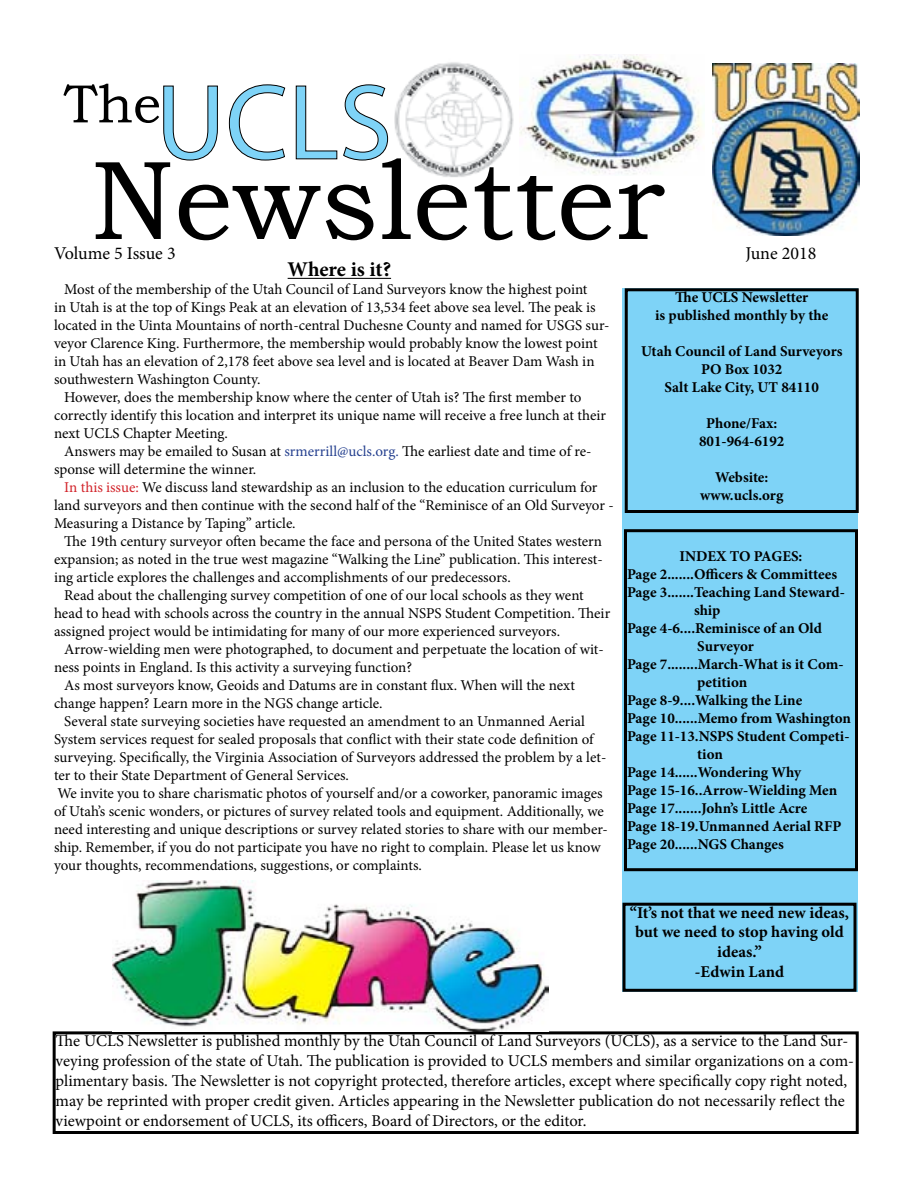
<style>
.page{position:relative;width:918px;height:1188px;background:#fff}
.page>*{position:absolute;margin:0;border:0;box-sizing:border-box;transform-origin:0 0}
.t1{font:112.5px "Bookman Old Style";color:#000}
.t2{font:108px "Myriad Pro";color:#7ed3f7}
.t3{font:54px "Bookman Old Style";color:#000}
.t4{font:700 21px "Minion Pro";letter-spacing:-.005em;color:#000}
.t5{font:18px "Minion Pro";letter-spacing:-.005em;color:#000}
.t6{font:16.5px/19.8px "Minion Pro";color:#000}
.t7{font:700 16.5px/19.8px "Minion Pro";color:#000;text-align:center}
.t8{font:15px "Minion Pro";color:#000}
.t9{font:700 15px/18px "Minion Pro";color:#000;text-align:center}
.s1{color:#25408f}
.s2{color:#d2232a}
</style>
<div class="page">
<div style="left:622px;top:288px;width:236px;height:704px;background:#7ed3f7"></div>
<svg style="left:163px;top:85px;width:55px;height:76px"></svg>
<svg style="left:229px;top:84px;width:56px;height:77px"></svg>
<svg style="left:295px;top:84px;width:93px;height:77px"></svg>
<img style="left:394px;top:62px;width:120px;height:115px">
<div style="left:625px;top:288px;width:234px;height:225px;border:3px solid #000"></div>
<div style="left:624px;top:529px;width:234px;height:342px;border:3px solid #000"></div>
<div style="left:622px;top:903px;width:234px;height:89px;border:3px solid #000"></div>
<hr style="left:288px;top:278px;width:103px;height:1px;background:#000">
<img style="left:520px;top:54px;width:183px;height:120px">
<div style="left:53px;top:1031px;width:806px;height:103px;border:3px solid #000"></div>
<img style="left:713px;top:63px;width:147px;height:173px">
<img style="left:112px;top:880px;width:436px;height:151px">
<h3 class="t3" style="left:64px;top:69px;width:99px">The</h3>
<h2 class="t2" style="left:156px;top:56px;width:238px">UCLS</h2>
<h1 class="t1" style="left:91px;top:127px;width:575px">Newsletter</h1>
<p class="t5" style="left:54px;top:242px;width:123px">Volume 5 Issue 3</p>
<p class="t5" style="left:745px;top:241px;width:72px">June 2018</p>
<p class="t8" style="left:64px;top:279px;width:525px">Most of the membership of the Utah Council of Land Surveyors know the highest point</p>
<p class="t8" style="left:54px;top:297px;width:543px">in Utah is at the top of Kings Peak at an elevation of 13,534 feet above sea level. The peak is</p>
<p class="t8" style="left:54px;top:315px;width:557px">located in the Uinta Mountains of north-central Duchesne County and named for USGS sur-</p>
<p class="t8" style="left:54px;top:333px;width:545px">veyor Clarence King. Furthermore, the membership would probably know the lowest point</p>
<p class="t8" style="left:54px;top:351px;width:542px">in Utah has an elevation of 2,178 feet above sea level and is located at Beaver Dam Wash in</p>
<p class="t8" style="left:54px;top:369px;width:208px">southwestern Washington County.</p>
<p class="t8" style="left:64px;top:387px;width:519px">However, does the membership know where the center of Utah is? The first member to</p>
<p class="t8" style="left:54px;top:405px;width:554px">correctly identify this location and interpret its unique name will receive a free lunch at their</p>
<p class="t8" style="left:54px;top:423px;width:176px">next UCLS Chapter Meeting.</p>
<p class="t8" style="left:64px;top:441px;width:529px">Answers may be emailed to Susan at <span class="s1">srmerrill@ucls.org.</span> The earliest date and time of re-</p>
<p class="t8" style="left:54px;top:459px;width:204px">sponse will determine the winner.</p>
<p class="t8" style="left:64px;top:477px;width:535px"><span class="s2">In this issue:</span> We discuss land stewardship as an inclusion to the education curriculum for</p>
<p class="t8" style="left:54px;top:495px;width:561px">land surveyors and then continue with the second half of the “Reminisce of an Old Surveyor -</p>
<p class="t8" style="left:54px;top:513px;width:243px">Measuring a Distance by Taping” article.</p>
<p class="t8" style="left:64px;top:531px;width:539px">The 19th century surveyor often became the face and persona of the United States western</p>
<p class="t8" style="left:54px;top:549px;width:550px">expansion; as noted in the true west magazine “Walking the Line” publication. This interest-</p>
<p class="t8" style="left:54px;top:567px;width:458px">ing article explores the challenges and accomplishments of our predecessors.</p>
<p class="t8" style="left:64px;top:585px;width:521px">Read about the challenging survey competition of one of our local schools as they went</p>
<p class="t8" style="left:54px;top:603px;width:558px">head to head with schools across the country in the annual NSPS Student Competition. Their</p>
<p class="t8" style="left:54px;top:621px;width:508px">assigned project would be intimidating for many of our more experienced surveyors.</p>
<p class="t8" style="left:64px;top:639px;width:541px">Arrow-wielding men were photographed, to document and perpetuate the location of wit-</p>
<p class="t8" style="left:54px;top:657px;width:360px">ness points in England. Is this activity a surveying function?</p>
<p class="t8" style="left:64px;top:675px;width:512px">As most surveyors know, Geoids and Datums are in constant flux. When will the next</p>
<p class="t8" style="left:54px;top:693px;width:330px">change happen? Learn more in the NGS change article.</p>
<p class="t8" style="left:64px;top:711px;width:522px">Several state surveying societies have requested an amendment to an Unmanned Aerial</p>
<p class="t8" style="left:54px;top:729px;width:541px">System services request for sealed proposals that conflict with their state code definition of</p>
<p class="t8" style="left:54px;top:747px;width:554px">surveying. Specifically, the Virginia Association of Surveyors addressed the problem by a let-</p>
<p class="t8" style="left:54px;top:765px;width:297px">ter to their State Department of General Services.</p>
<p class="t8" style="left:57px;top:783px;width:547px">We invite you to share charismatic photos of yourself and/or a coworker, panoramic images</p>
<p class="t8" style="left:54px;top:801px;width:552px">of Utah’s scenic wonders, or pictures of survey related tools and equipment. Additionally, we</p>
<p class="t8" style="left:54px;top:819px;width:555px">need interesting and unique descriptions or survey related stories to share with our member-</p>
<p class="t8" style="left:54px;top:837px;width:548px">ship. Remember, if you do not participate you have no right to complain. Please let us know</p>
<p class="t8" style="left:54px;top:855px;width:369px">your thoughts, recommendations, suggestions, or complaints.</p>
<h3 class="t4" style="left:288px;top:255px;width:105px">Where is it?</h3>
<p class="t9" style="left:655px;top:288px;width:175px">The UCLS Newsletter<br>is published monthly by the</p>
<p class="t9" style="left:641px;top:342px;width:203px">Utah Council of Land Surveyors<br>PO Box 1032<br>Salt Lake City, UT 84110</p>
<p class="t9" style="left:699px;top:414px;width:87px">Phone/Fax:<br>801-964-6192</p>
<p class="t9" style="left:700px;top:468px;width:85px">Website: www.ucls.org</p>
<p class="t9" style="left:680px;top:547px;width:124px">INDEX TO PAGES:</p>
<p class="t9" style="left:627px;top:565px;width:212px">Page 2.......Officers &amp; Committees</p>
<p class="t9" style="left:627px;top:583px;width:219px">Page 3.......Teaching Land Steward-</p>
<p class="t9" style="left:694px;top:601px;width:28px">ship</p>
<p class="t9" style="left:627px;top:619px;width:197px">Page 4-6....Reminisce of an Old</p>
<p class="t9" style="left:697px;top:637px;width:58px">Surveyor</p>
<p class="t9" style="left:627px;top:655px;width:218px">Page 7........March-What is it Com-</p>
<p class="t9" style="left:697px;top:673px;width:52px">petition</p>
<p class="t9" style="left:627px;top:691px;width:177px">Page 8-9....Walking the Line</p>
<p class="t9" style="left:627px;top:709px;width:226px">Page 10......Memo from Washington</p>
<p class="t9" style="left:627px;top:727px;width:224px">Page 11-13.NSPS Student Competi-</p>
<p class="t9" style="left:697px;top:745px;width:27px">tion</p>
<p class="t9" style="left:627px;top:763px;width:176px">Page 14......Wondering Why</p>
<p class="t9" style="left:627px;top:781px;width:212px">Page 15-16..Arrow-Wielding Men</p>
<p class="t9" style="left:627px;top:799px;width:182px">Page 17.......John’s Little Acre</p>
<p class="t9" style="left:627px;top:817px;width:216px">Page 18-19.Unmanned Aerial RFP</p>
<p class="t9" style="left:627px;top:835px;width:158px">Page 20......NGS Changes</p>
<p class="t7" style="left:630px;top:902px;width:221px">“It’s not that we need new ideas, but we need to stop having old ideas.”<br>-Edwin Land</p>
<p class="t6" style="left:56px;top:1031px;width:800px">The UCLS Newsletter is published monthly by the Utah Council of Land Surveyors (UCLS), as a service to the Land Sur&shy;veying profession of the state of Utah. The publication is provided to UCLS members and similar organizations on a com&shy;plimentary basis. The Newsletter is not copyright protected, therefore articles, except where specifically copy right noted, may be reprinted with proper credit given. Articles appearing in the Newsletter publication do not necessarily reflect the viewpoint or endorsement of UCLS, its officers, Board of Directors, or the editor.</p>
</div>
